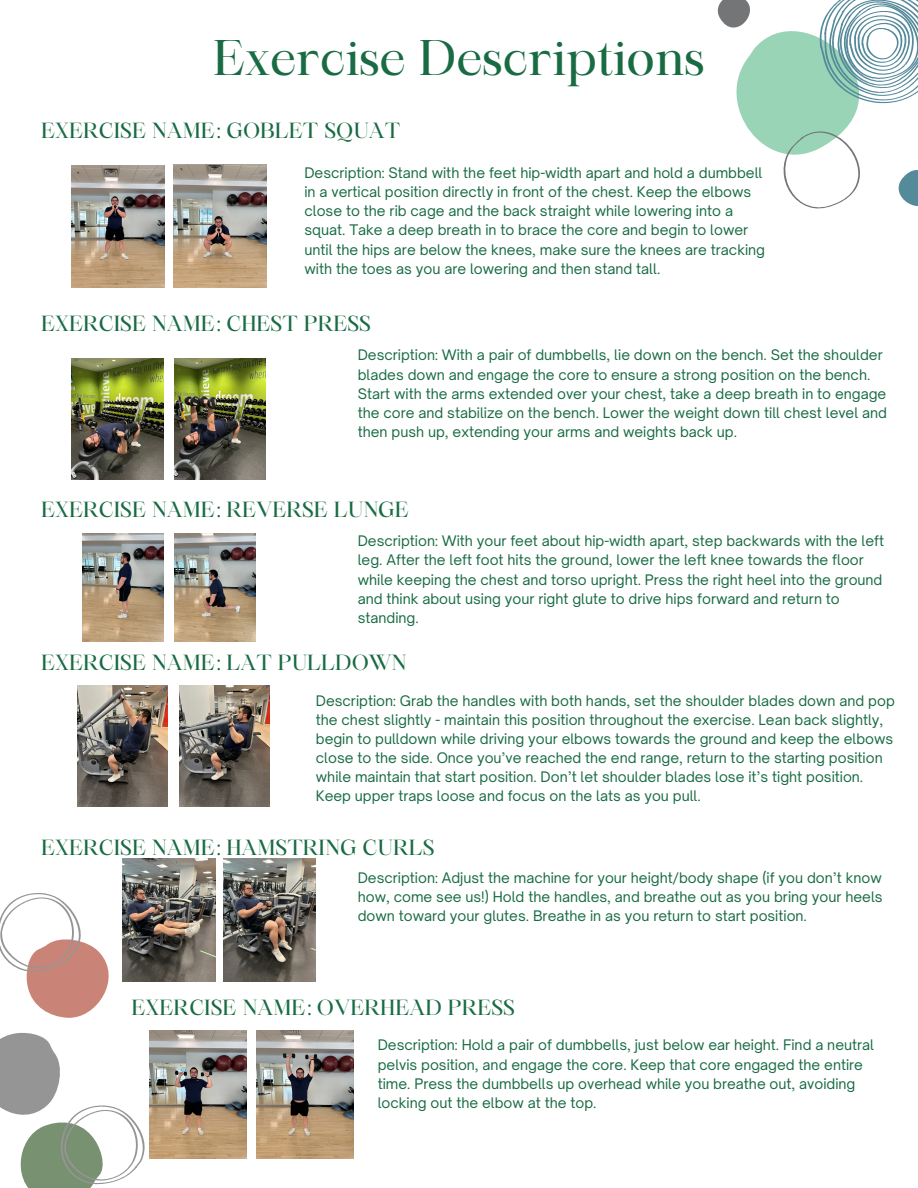
<style>
.page{position:relative;width:918px;height:1188px;background:#fff}
.page>*{position:absolute;margin:0;border:0;box-sizing:border-box;transform-origin:0 0}
.t1{font:48px "Maharlika";color:#186b43}
.t2{font:21px "Maharlika";color:#186b43}
.t3{font:13.95px/19.2px "Open Sauce One";color:#186b43}
</style>
<div class="page">
<svg style="left:717px;top:0;width:201px;height:209px"></svg>
<svg style="left:0;top:892px;width:123px;height:126px"></svg>
<svg style="left:0;top:1032px;width:145px;height:156px"></svg>
<img style="left:72px;top:165px;width:92px;height:123px">
<img style="left:174px;top:165px;width:92px;height:122px">
<img style="left:72px;top:358px;width:91px;height:122px">
<img style="left:175px;top:358px;width:91px;height:122px">
<img style="left:82px;top:533px;width:81px;height:108px">
<img style="left:175px;top:533px;width:81px;height:108px">
<img style="left:78px;top:686px;width:90px;height:120px">
<img style="left:180px;top:686px;width:90px;height:120px">
<img style="left:123px;top:859px;width:92px;height:123px">
<img style="left:224px;top:859px;width:92px;height:123px">
<img style="left:149px;top:1030px;width:97px;height:129px">
<img style="left:256px;top:1030px;width:97px;height:129px">
<p class="t1" style="left:213px;top:39px;width:493px">Exercise Descriptions</p>
<p class="t2" style="left:41px;top:122px;width:361px">EXERCISE NAME: GOBLET SQUAT</p>
<h2 class="t3" style="left:304px;top:163px;width:462px">Description: Stand with the feet hip-width apart and hold a dumbbell in a vertical position directly in front of the chest. Keep the elbows close to the rib cage and the back straight while lowering into a squat. Take a deep breath in to brace the core and begin to lower until the hips are below the knees, make sure the knees are tracking with the toes as you are lowering and then stand tall.</h2>
<p class="t2" style="left:41px;top:315px;width:331px">EXERCISE NAME: CHEST PRESS</p>
<p class="t3" style="left:358px;top:345px;width:531px">Description: With a pair of dumbbells, lie down on the bench. Set the shoulder blades down and engage the core to ensure a strong position on the bench.<br>Start with the arms extended over your chest, take a deep breath in to engage the core and stabilize on the bench. Lower the weight down till chest level and then push up, extending your arms and weights back up.</p>
<p class="t2" style="left:41px;top:501px;width:369px">EXERCISE NAME: REVERSE LUNGE</p>
<h2 class="t3" style="left:358px;top:531px;width:528px">Description: With your feet about hip-width apart, step backwards with the left leg. After the left foot hits the ground, lower the left knee towards the floor while keeping the chest and torso upright. Press the right heel into the ground and think about using your right glute to drive hips forward and return to standing.</h2>
<p class="t2" style="left:41px;top:654px;width:367px">EXERCISE NAME: LAT PULLDOWN</p>
<p class="t3" style="left:316px;top:691px;width:580px">Description: Grab the handles with both hands, set the shoulder blades down and pop the chest slightly - maintain this position throughout the exercise. Lean back slightly, begin to pulldown while driving your elbows towards the ground and keep the elbows close to the side. Once you’ve reached the end range, return to the starting position while maintain that start position. Don’t let shoulder blades lose it’s tight position.<br>Keep upper traps loose and focus on the lats as you pull.</p>
<p class="t2" style="left:41px;top:839px;width:395px">EXERCISE NAME: HAMSTRING CURLS</p>
<p class="t3" style="left:358px;top:868px;width:526px;text-align:justify">Description: Adjust the machine for your height/body shape (if you don’t know how, come see us!) Hold the handles, and breathe out as you bring your heels down toward your glutes. Breathe in as you return to start position.</p>
<h2 class="t2" style="left:132px;top:998px;width:385px">EXERCISE NAME: OVERHEAD PRESS</h2>
<p class="t3" style="left:378px;top:1035px;width:498px">Description: Hold a pair of dumbbells, just below ear height. Find a neutral pelvis position, and engage the core. Keep that core engaged the entire time. Press the dumbbells up overhead while you breathe out, avoiding locking out the elbow at the top.</p>
</div>
